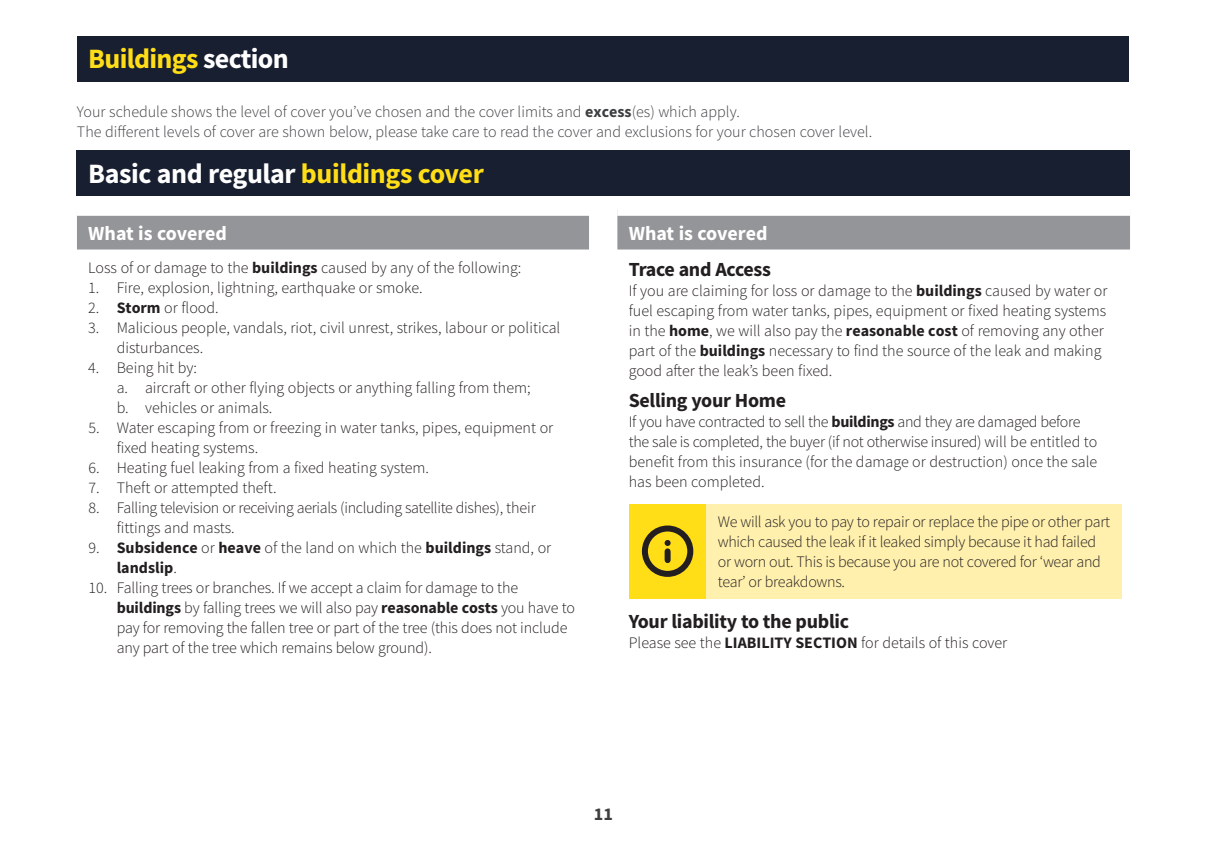
<style>
.page{position:relative;width:1207px;height:855px;background:#fff}
.page>*{position:absolute;margin:0;border:0;box-sizing:border-box;transform-origin:0 0}
.t1{font:700 28px "Source Sans Pro";letter-spacing:-.015em;color:#fff}
.t2{font:700 28px "Source Sans Pro";letter-spacing:-.025em;color:#ffdd17}
.t3{font:700 20px "Source Sans Pro";letter-spacing:-.015em;color:#231f20}
.t4{font:700 20px "Source Sans Pro";letter-spacing:-.005em;color:#fff}
.t5{font:700 18px "Source Sans Pro";color:#3c3e40}
.t6{font:300 16px/20px "Source Sans Pro";color:#231f20}
.t7{font:300 16px/20px "Source Sans Pro";letter-spacing:-.02em;color:#231f20}
.t8{font:300 16px/20px "Source Sans Pro";color:#3c3e40}
.s1{color:#fff}
.s2{font-weight:700}
.s3{color:#ffdd17}
</style>
<div class="page">
<div style="left:77px;top:36px;width:1051px;height:45px;background:#181f30"></div>
<div style="left:77px;top:150px;width:1052px;height:46px;background:#181f30"></div>
<div style="left:77px;top:216px;width:1052px;height:33px;background:#939598"></div>
<div style="left:628px;top:504px;width:78px;height:94px;background:#ffdd17"></div>
<div style="left:706px;top:504px;width:415px;height:94px;background:#fff0ae"></div>
<div style="left:664px;top:551px;width:6px;height:9px;background:#231f20"></div>
<svg style="left:664px;top:540px;width:6px;height:6px"></svg>
<div style="left:641px;top:525px;width:52px;height:52px;border:6px solid #231f20;border-radius:50%"></div>
<h1 class="t2" style="left:88px;top:40px;width:202px">Buildings <span class="s1">section</span></h1>
<p class="t8" style="left:77px;top:101px;width:796px">Your schedule shows the level of cover you’ve chosen and the cover limits and <span class="s2">excess</span>(es) which apply.<br>The different levels of cover are shown below, please take care to read the cover and exclusions for your chosen cover level.</p>
<h1 class="t1" style="left:88px;top:154px;width:397px">Basic and regular <span class="s3">buildings cover</span></h1>
<p class="t4" style="left:88px;top:220px;width:140px">What is covered</p>
<p class="t4" style="left:628px;top:220px;width:140px">What is covered</p>
<p class="t6" style="left:88px;top:257px;width:434px">Loss of or damage to the <span class="s2">buildings</span> caused by any of the following:</p>
<p class="t6" style="left:88px;top:277px;width:336px">1. Fire, explosion, lightning, earthquake or smoke.</p>
<p class="t6" style="left:88px;top:297px;width:132px">2. <span class="s2">Storm</span> or flood.</p>
<p class="t6" style="left:117px;top:317px;width:445px;text-indent:-28px">3. Malicious people, vandals, riot, civil unrest, strikes, labour or political disturbances.</p>
<p class="t6" style="left:117px;top:357px;width:415px;text-indent:-28px">4. Being hit by:<br>a. aircraft or other flying objects or anything falling from them; b. vehicles or animals.</p>
<p class="t6" style="left:117px;top:417px;width:438px;text-indent:-28px">5. Water escaping from or freezing in water tanks, pipes, equipment or fixed heating systems.</p>
<p class="t6" style="left:88px;top:457px;width:342px">6. Heating fuel leaking from a fixed heating system.</p>
<p class="t6" style="left:88px;top:477px;width:190px">7. Theft or attempted theft.</p>
<p class="t7" style="left:117px;top:497px;width:420px;text-indent:-28px">8. Falling television or receiving aerials (including satellite dishes), their fittings and masts.</p>
<p class="t6" style="left:117px;top:537px;width:436px;text-indent:-28px">9. <span class="s2">Subsidence</span> or <span class="s2">heave</span> of the land on which the <span class="s2">buildings</span> stand, or <span class="s2">landslip</span>.</p>
<p class="t6" style="left:117px;top:577px;width:459px;text-indent:-28px">10. Falling trees or branches. If we accept a claim for damage to the <span class="s2">buildings</span> by falling trees we will also pay <span class="s2">reasonable costs</span> you have to pay for removing the fallen tree or part of the tree (this does not include any part of the tree which remains below ground).</p>
<p class="t3" style="left:628px;top:256px;width:144px">Trace and Access</p>
<p class="t6" style="left:628px;top:280px;width:480px">If you are claiming for loss or damage to the <span class="s2">buildings</span> caused by water or fuel escaping from water tanks, pipes, equipment or fixed heating systems in the <span class="s2">home</span>, we will also pay the <span class="s2">reasonable cost</span> of removing any other part of the <span class="s2">buildings</span> necessary to find the source of the leak and making good after the leak’s been fixed.</p>
<p class="t3" style="left:628px;top:387px;width:159px">Selling your Home</p>
<p class="t7" style="left:628px;top:412px;width:470px">If you have contracted to sell the <span class="s2">buildings</span> and they are damaged before the sale is completed, the buyer (if not otherwise insured) will be entitled to benefit from this insurance (for the damage or destruction) once the sale has been completed.</p>
<p class="t7" style="left:717px;top:512px;width:393px">We will ask you to pay to repair or replace the pipe or other part which caused the leak if it leaked simply because it had failed or worn out. This is because you are not covered for ‘wear and tear’ or breakdowns.</p>
<p class="t3" style="left:628px;top:607px;width:222px">Your liability to the public</p>
<p class="t6" style="left:628px;top:632px;width:380px">Please see the <span class="s2">LIABILITY SECTION</span> for details of this cover</p>
<p class="t5" style="left:594px;top:801px;width:21px">11</p>
</div>
